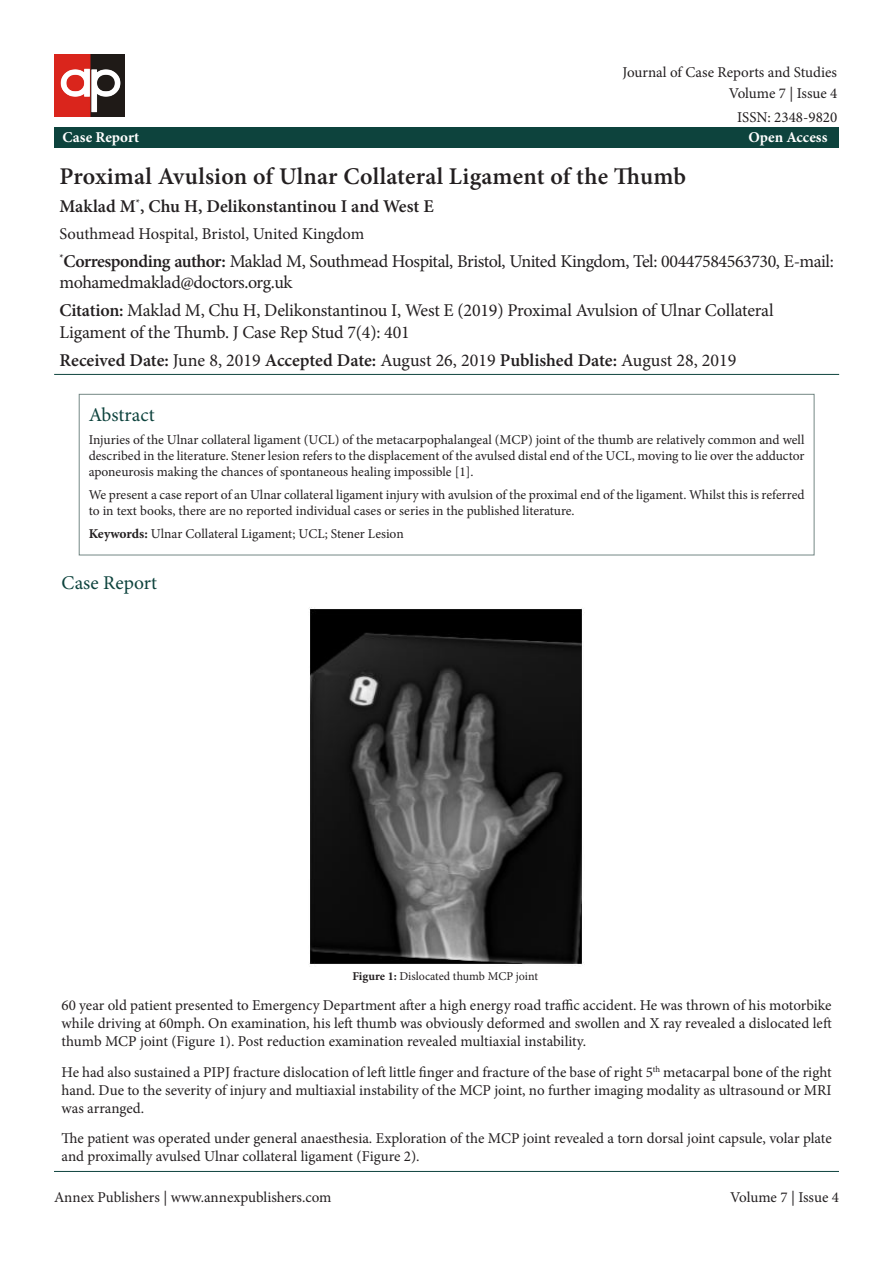
<style>
.page{position:relative;width:893px;height:1263px;background:#fff}
.page>*{position:absolute;margin:0;border:0;box-sizing:border-box;transform-origin:0 0}
.t1{font:600 24px "Minion Pro";letter-spacing:.01em;color:#231f20}
.t2{font:19.5px "Minion Pro";color:#0d433d}
.t3{font:18px/21.6px "Minion Pro";letter-spacing:-.02em;color:#231f20}
.t4{font:600 18px "Minion Pro";color:#231f20}
.t5{font:16.5px "Minion Pro";letter-spacing:-.005em;color:#231f20}
.t6{font:15px/18px "Minion Pro";color:#231f20;text-align:justify}
.t7{font:700 15px "Minion Pro";letter-spacing:.005em;color:#fff}
.t8{font:13.5px/16.2px "Minion Pro";color:#231f20;text-align:justify}
.t9{font:12px "Minion Pro";color:#231f20}
.s1{font-weight:600}
.s2{font-weight:400}
.s3{font-weight:700}
</style>
<div class="page">
<hr style="left:54px;top:1171px;width:785px;height:1px;background:#0d433d">
<img style="left:54px;top:54px;width:71px;height:62px">
<div style="left:54px;top:127px;width:785px;height:20px;background:#0d433d"></div>
<hr style="left:54px;top:374px;width:785px;height:1px;background:#0d433d">
<div style="left:79px;top:394px;width:735px;height:161px;background:#fff;border:1px solid #748885"></div>
<svg style="left:86px;top:393px;width:73px;height:3px"></svg>
<img style="left:309px;top:608px;width:275px;height:357px">
<p class="t6" style="left:622px;top:63px;width:216px">Journal of Case Reports and Studies</p>
<p class="t6" style="left:737px;top:108px;width:102px">ISSN: 2348-9820</p>
<p class="t6" style="left:729px;top:85px;width:110px">Volume 7 | Issue 4</p>
<p class="t7" style="left:63px;top:127px;width:78px">Case Report</p>
<p class="t7" style="left:748px;top:127px;width:81px">Open Access</p>
<p class="t1" style="left:60px;top:160px;width:628px">Proximal Avulsion of Ulnar Collateral Ligament of the Thumb</p>
<p class="t4" style="left:60px;top:194px;width:376px">Maklad M<sup>*</sup>, Chu H, Delikonstantinou I and West E</p>
<p class="t5" style="left:60px;top:222px;width:306px">Southmead Hospital, Bristol, United Kingdom</p>
<p class="t3" style="left:60px;top:250px;width:776px"><sup>*</sup><span class="s1">Corresponding author:</span> Maklad M, Southmead Hospital, Bristol, United Kingdom, Tel: 00447584563730, E-mail: mohamedmaklad@doctors.org.uk</p>
<p class="t3" style="left:60px;top:300px;width:716px"><span class="s1">Citation:</span> Maklad M, Chu H, Delikonstantinou I, West E (2019) Proximal Avulsion of Ulnar Collateral<br>Ligament of the Thumb. J Case Rep Stud 7(4): 401</p>
<p class="t4" style="left:60px;top:348px;width:678px">Received Date: <span class="s2">June 8, 2019</span> Accepted Date: <span class="s2">August 26, 2019</span> Published Date: <span class="s2">August 28, 2019</span></p>
<p class="t2" style="left:89px;top:402px;width:68px">Abstract</p>
<p class="t8" style="left:89px;top:432px;width:717px">Injuries of the Ulnar collateral ligament (UCL) of the metacarpophalangeal (MCP) joint of the thumb are relatively common and well described in the literature. Stener lesion refers to the displacement of the avulsed distal end of the UCL, moving to lie over the adductor aponeurosis making the chances of spontaneous healing impossible [1].</p>
<p class="t8" style="left:89px;top:487px;width:717px">We present a case report of an Ulnar collateral ligament injury with avulsion of the proximal end of the ligament. Whilst this is referred to in text books, there are no reported individual cases or series in the published literature.</p>
<p class="t8" style="left:89px;top:525px;width:317px"><span class="s3">Keywords:</span> Ulnar Collateral Ligament; UCL; Stener Lesion</p>
<p class="t2" style="left:62px;top:569px;width:97px">Case Report</p>
<p class="t9" style="left:352px;top:968px;width:187px"><span class="s3">Figure 1:</span> Dislocated thumb MCP joint</p>
<p class="t6" style="left:62px;top:997px;width:772px">60 year old patient presented to Emergency Department after a high energy road traffic accident. He was thrown of his motorbike while driving at 60mph. On examination, his left thumb was obviously deformed and swollen and X ray revealed a dislocated left thumb MCP joint (Figure 1). Post reduction examination revealed multiaxial instability.</p>
<p class="t6" style="left:62px;top:1063px;width:772px">He had also sustained a PIPJ fracture dislocation of left little finger and fracture of the base of right 5<sup>th</sup> metacarpal bone of the right hand. Due to the severity of injury and multiaxial instability of the MCP joint, no further imaging modality as ultrasound or MRI was arranged.</p>
<p class="t6" style="left:62px;top:1129px;width:772px">The patient was operated under general anaesthesia. Exploration of the MCP joint revealed a torn dorsal joint capsule, volar plate and proximally avulsed Ulnar collateral ligament (Figure 2).</p>
<p class="t6" style="left:54px;top:1188px;width:279px">Annex Publishers | www.annexpublishers.com</p>
<p class="t6" style="left:730px;top:1188px;width:110px">Volume 7 | Issue 4</p>
</div>
